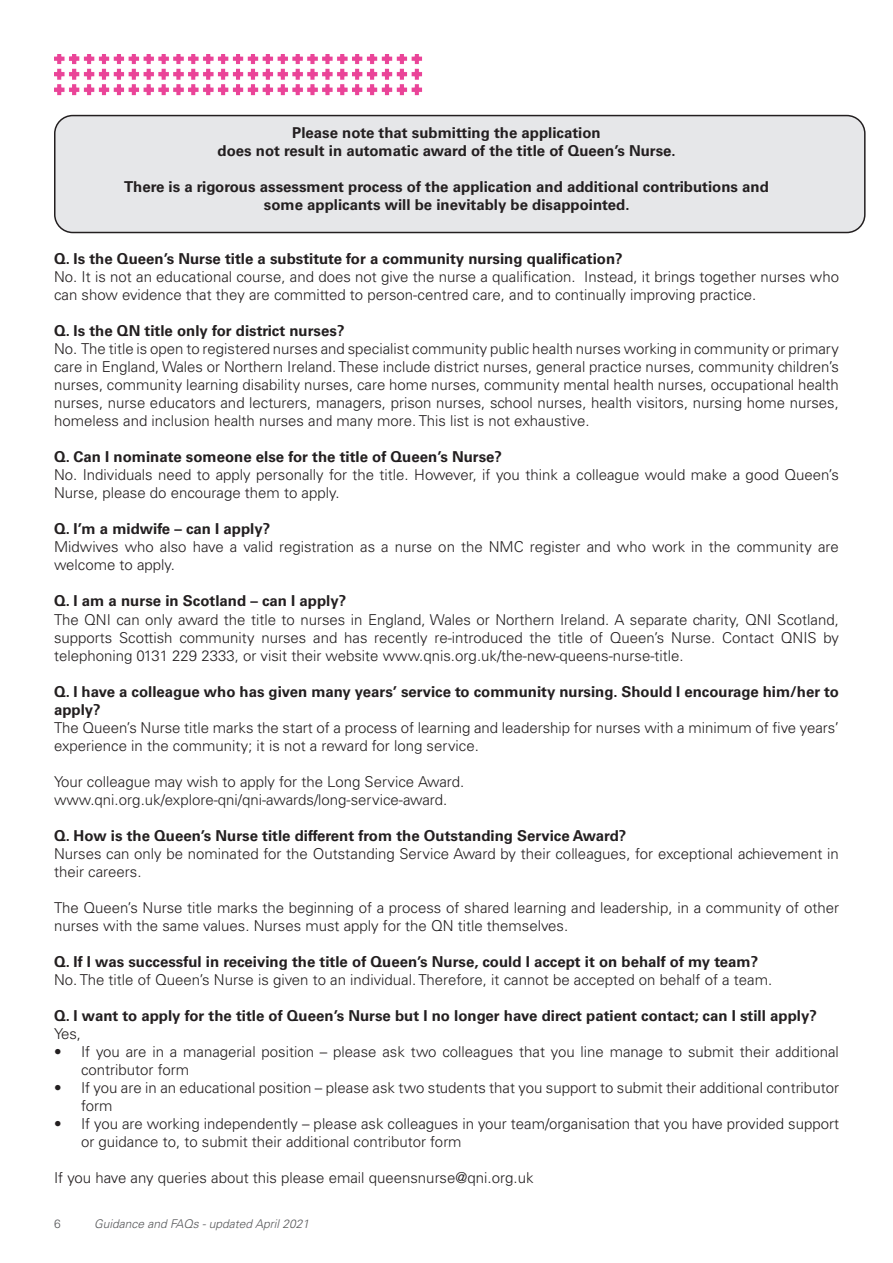
<style>
.page{position:relative;width:893px;height:1263px;background:#fff}
.page>*{position:absolute;margin:0;border:0;box-sizing:border-box;transform-origin:0 0}
.t1{font:300 15px/18px "Univers LT Std";color:#231f20}
.t2{font:700 15px/18px "Univers LT Std";color:#231f20}
.t3{font:italic 300 12px "Univers LT Std";color:#57585a}
.t4{font:300 12px "Univers LT Std";color:#57585a}
</style>
<div class="page">
<div style="left:55px;top:116px;width:810px;height:116px;background:#e6e7e9;border-radius:18px"></div>
<div style="left:54px;top:115px;width:812px;height:118px;border:2px solid #231f20;border-radius:18px"></div>
<img style="left:54px;top:54px;width:369px;height:42px">
<p class="t2" style="left:292px;top:124px;width:310px">Please note that submitting the application</p>
<p class="t2" style="left:218px;top:142px;width:460px">does not result in automatic award of the title of Queen’s Nurse.</p>
<p class="t2" style="left:124px;top:178px;width:646px">There is a rigorous assessment process of the application and additional contributions and</p>
<p class="t2" style="left:264px;top:196px;width:367px">some applicants will be inevitably be disappointed.</p>
<p class="t2" style="left:54px;top:250px;width:570px">Q. Is the Queen’s Nurse title a substitute for a community nursing qualification?</p>
<p class="t1" style="left:54px;top:268px;width:787px">No. It is not an educational course, and does not give the nurse a qualification. Instead, it brings together nurses who can show evidence that they are committed to person-centred care, and to continually improving practice.</p>
<p class="t2" style="left:54px;top:322px;width:292px">Q. Is the QN title only for district nurses?</p>
<p class="t1" style="left:54px;top:340px;width:786px;text-align:justify">No. The title is open to registered nurses and specialist community public health nurses working in community or primary care in England, Wales or Northern Ireland. These include district nurses, general practice nurses, community children’s nurses, community learning disability nurses, care home nurses, community mental health nurses, occupational health nurses, nurse educators and lecturers, managers, prison nurses, school nurses, health visitors, nursing home nurses, homeless and inclusion health nurses and many more. This list is not exhaustive.</p>
<p class="t2" style="left:54px;top:448px;width:450px">Q. Can I nominate someone else for the title of Queen’s Nurse?</p>
<p class="t1" style="left:54px;top:466px;width:786px">No. Individuals need to apply personally for the title. However, if you think a colleague would make a good Queen’s<br>Nurse, please do encourage them to apply.</p>
<p class="t2" style="left:54px;top:520px;width:218px">Q. I’m a midwife – can I apply?</p>
<p class="t1" style="left:54px;top:538px;width:786px">Midwives who also have a valid registration as a nurse on the NMC register and who work in the community are welcome to apply.</p>
<p class="t2" style="left:54px;top:592px;width:294px">Q. I am a nurse in Scotland – can I apply?</p>
<p class="t1" style="left:54px;top:610px;width:786px;text-align:justify">The QNI can only award the title to nurses in England, Wales or Northern Ireland. A separate charity, QNI Scotland, supports Scottish community nurses and has recently re-introduced the title of Queen’s Nurse. Contact QNIS by telephoning 0131 229 2333, or visit their website www.qnis.org.uk/the-new-queens-nurse-title.</p>
<p class="t2" style="left:54px;top:682px;width:786px">Q. I have a colleague who has given many years’ service to community nursing. Should I encourage him/her to apply?</p>
<p class="t1" style="left:54px;top:718px;width:786px">The Queen’s Nurse title marks the start of a process of learning and leadership for nurses with a minimum of five years’ experience in the community; it is not a reward for long service.</p>
<p class="t1" style="left:54px;top:772px;width:412px">Your colleague may wish to apply for the Long Service Award.</p>
<p class="t1" style="left:54px;top:790px;width:395px">www.qni.org.uk/explore-qni/qni-awards/long-service-award.</p>
<p class="t2" style="left:54px;top:826px;width:574px">Q. How is the Queen’s Nurse title different from the Outstanding Service Award?</p>
<p class="t1" style="left:54px;top:844px;width:786px">Nurses can only be nominated for the Outstanding Service Award by their colleagues, for exceptional achievement in their careers.</p>
<p class="t1" style="left:54px;top:898px;width:786px">The Queen’s Nurse title marks the beginning of a process of shared learning and leadership, in a community of other nurses with the same values. Nurses must apply for the QN title themselves.</p>
<p class="t2" style="left:54px;top:952px;width:706px">Q. If I was successful in receiving the title of Queen’s Nurse, could I accept it on behalf of my team?</p>
<p class="t1" style="left:54px;top:970px;width:720px">No. The title of Queen’s Nurse is given to an individual. Therefore, it cannot be accepted on behalf of a team.</p>
<p class="t2" style="left:54px;top:1006px;width:764px">Q. I want to apply for the title of Queen’s Nurse but I no longer have direct patient contact; can I still apply?</p>
<p class="t1" style="left:54px;top:1024px;width:29px">Yes,</p>
<p class="t1" style="left:81px;top:1042px;width:759px;text-indent:-27px">• If you are in a managerial position – please ask two colleagues that you line manage to submit their additional contributor form</p>
<p class="t1" style="left:81px;top:1078px;width:759px;text-indent:-27px">• If you are in an educational position – please ask two students that you support to submit their additional contributor form</p>
<p class="t1" style="left:81px;top:1114px;width:759px;text-indent:-27px">• If you are working independently – please ask colleagues in your team/organisation that you have provided support or guidance to, to submit their additional contributor form</p>
<p class="t1" style="left:54px;top:1168px;width:481px">If you have any queries about this please email queensnurse@qni.org.uk</p>
<p class="t4" style="left:54px;top:1217px;width:8px">6</p>
<p class="t3" style="left:94px;top:1217px;width:217px">Guidance and FAQs - updated April 2021</p>
</div>
